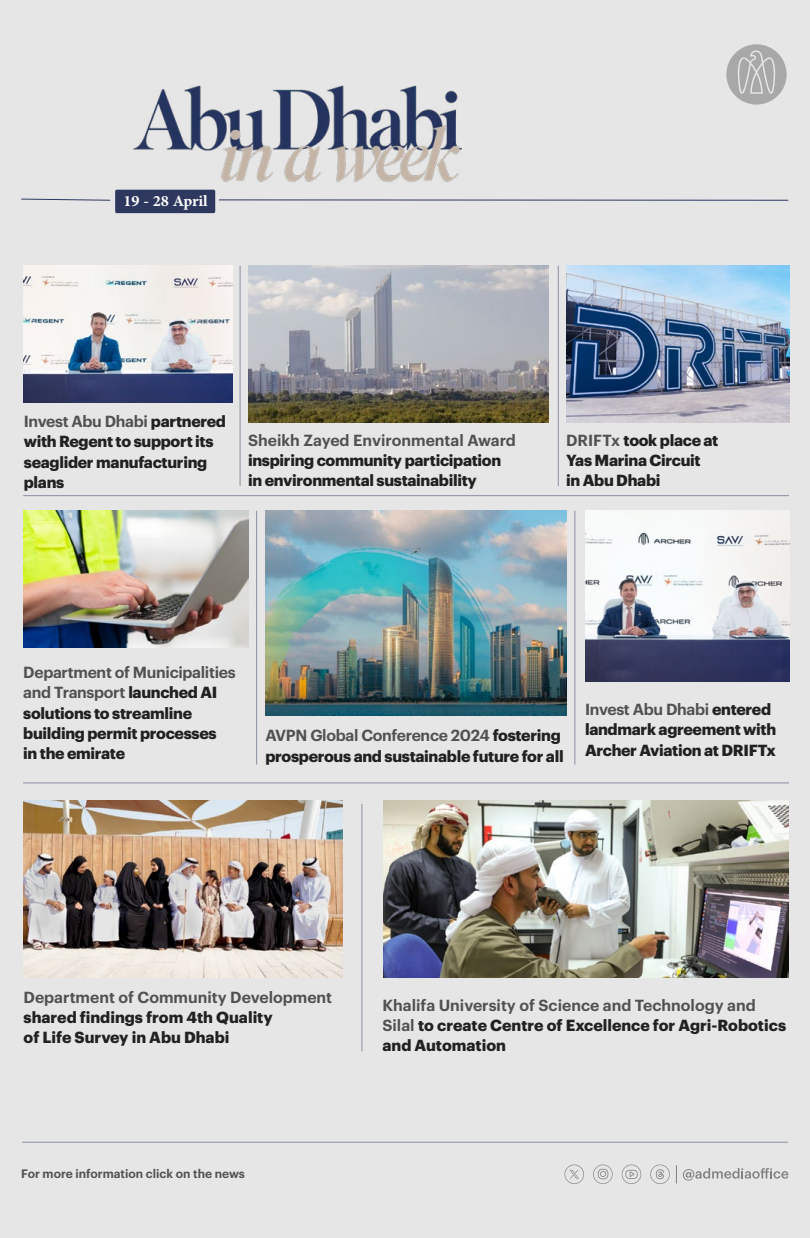
<style>
.page{position:relative;width:810px;height:1238px;background:#e5e6e5}
.page>*{position:absolute;margin:0;border:0;box-sizing:border-box;transform-origin:0 0}
.t1{font:700 22.2px "Adobe Arabic";letter-spacing:-.01em;color:#fff}
.t2{font:700 15.75px/20.2px "Graphik";letter-spacing:-.02em;color:#212121}
.t3{font:700 15.75px/20.2px "Graphik";color:#212121}
.t4{font:600 15.75px "Graphik";color:#515151}
.t5{font:600 12px "Graphik";color:#515151}
.s1{font-weight:600;color:#515151}
</style>
<div class="page">
<svg style="left:726px;top:44px;width:61px;height:61px"></svg>
<div style="left:115px;top:190px;width:100px;height:23px;background:#2e385e;border-radius:2px"></div>
<svg style="left:219px;top:199px;width:570px;height:2px"></svg>
<img style="left:134px;top:85px;width:328px;height:98px">
<svg style="left:21px;top:198px;width:90px;height:3px"></svg>
<hr style="left:558px;top:266px;width:1px;height:220px;background:#2e385f">
<hr style="left:240px;top:266px;width:1px;height:220px;background:#2e385f">
<hr style="left:256px;top:511px;width:1px;height:253px;background:#2e385f">
<img style="left:265px;top:510px;width:301px;height:205px">
<hr style="left:575px;top:511px;width:1px;height:253px;background:#2e385f">
<img style="left:585px;top:510px;width:205px;height:172px">
<img style="left:23px;top:510px;width:225px;height:137px">
<img style="left:566px;top:266px;width:224px;height:156px">
<img style="left:248px;top:266px;width:301px;height:156px">
<img style="left:24px;top:266px;width:208px;height:137px">
<hr style="left:23px;top:495px;width:766px;height:1px;background:#2e385f">
<hr style="left:362px;top:804px;width:1px;height:247px;background:#2e385f">
<img style="left:24px;top:800px;width:318px;height:177px">
<img style="left:383px;top:800px;width:405px;height:178px">
<hr style="left:23px;top:782px;width:766px;height:1px;background:#2e385f">
<hr style="left:22px;top:1141px;width:766px;height:1px;background:#2e385f">
<svg style="left:622px;top:1164px;width:19px;height:20px"></svg>
<svg style="left:683px;top:1168px;width:105px;height:12px"></svg>
<svg style="left:650px;top:1164px;width:20px;height:20px"></svg>
<svg style="left:565px;top:1164px;width:19px;height:20px"></svg>
<svg style="left:593px;top:1164px;width:20px;height:20px"></svg>
<svg style="left:676px;top:1165px;width:1px;height:18px"></svg>
<h1 class="t1" style="left:124px;top:185px;width:86px">19 28- April</h1>
<p class="t2" style="left:24px;top:410px;width:204px"><span class="s1">Invest Abu Dhabi</span> partnered with Regent to support its seaglider manufacturing plans</p>
<p class="t4" style="left:248px;top:428px;width:269px">Sheikh Zayed Environmental Award</p>
<p class="t2" style="left:248px;top:449px;width:255px">inspiring community participation in environmental sustainability</p>
<p class="t2" style="left:566px;top:428px;width:154px"><span class="s1">DRIFTx</span> took place at<br>Yas Marina Circuit in Abu Dhabi</p>
<p class="t2" style="left:23px;top:661px;width:214px"><span class="s1">Department of Municipalities and Transport</span> launched AI solutions to streamline building permit processes<br>in the emirate</p>
<p class="t2" style="left:265px;top:724px;width:300px"><span class="s1">AVPN Global Conference 2024</span> fostering prosperous and sustainable future for all</p>
<p class="t2" style="left:585px;top:698px;width:193px"><span class="s1">Invest Abu Dhabi</span> entered landmark agreement with<br>Archer Aviation at DRIFTx</p>
<p class="t4" style="left:24px;top:985px;width:310px">Department of Community Development</p>
<p class="t3" style="left:24px;top:1005px;width:251px">shared findings from 4th Quality of Life Survey in Abu Dhabi</p>
<p class="t5" style="left:21px;top:1164px;width:225px">For more information click on the news</p>
<p class="t3" style="left:382px;top:993px;width:405px"><span class="s1">Khalifa University of Science and Technology and<br>Silal</span> to create Centre of Excellence for Agri-Robotics and Automation</p>
</div>
